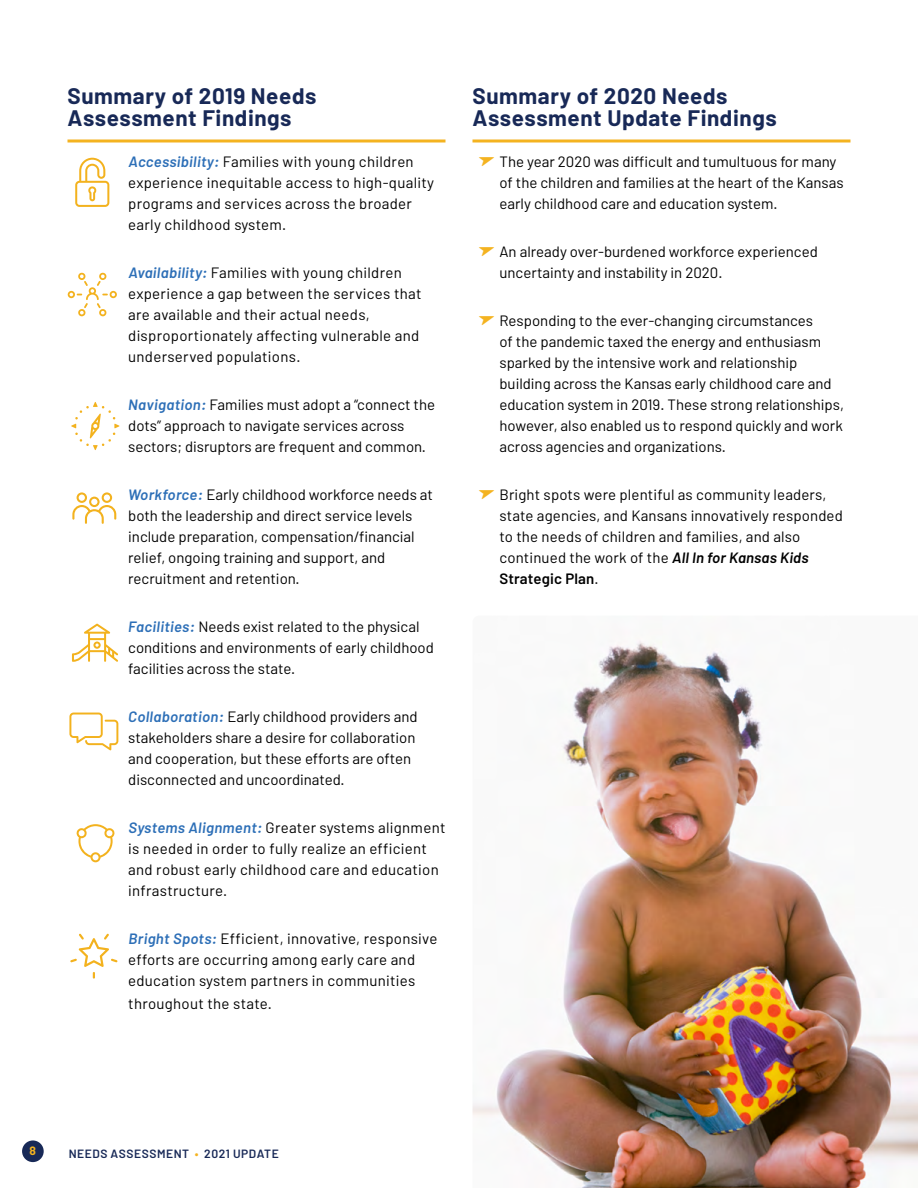
<style>
.page{position:relative;width:918px;height:1188px;background:#fff}
.page>*{position:absolute;margin:0;border:0;box-sizing:border-box;transform-origin:0 0}
.Subhead_A{font:700 22.5px/22.5px "Barlow";letter-spacing:.025em;color:#182957}
.Key_Finding{font:15px/21px "Barlow";color:#000}
.Key_Finding-2{font:15px/21px "Barlow";letter-spacing:.02em;color:#000}
.t1{font:600 12px "Barlow";letter-spacing:.04em;color:#182957}
.t2{font:700 12px "Barlow";color:#f4b320}
.s1{font-weight:600;font-style:italic;color:#2d6fb7}
.s2{font-weight:600;font-style:italic}
.s3{font-weight:600}
.s4{color:#f4b320}
</style>
<div class="page">
<div style="left:22px;top:1140px;width:22px;height:22px;background:#182957;border-radius:50%"></div>
<hr style="left:68px;top:140px;width:378px;height:2px;background:#f4b320">
<svg style="left:75px;top:158px;width:34px;height:49px"></svg>
<svg style="left:68px;top:272px;width:49px;height:44px"></svg>
<svg style="left:71px;top:402px;width:49px;height:48px"></svg>
<svg style="left:72px;top:492px;width:44px;height:32px"></svg>
<svg style="left:72px;top:624px;width:46px;height:38px"></svg>
<svg style="left:69px;top:713px;width:49px;height:37px"></svg>
<svg style="left:76px;top:824px;width:39px;height:38px"></svg>
<svg style="left:70px;top:934px;width:48px;height:45px"></svg>
<hr style="left:472px;top:140px;width:378px;height:2px;background:#f4b320">
<img style="left:472px;top:640px;width:446px;height:548px">
<h3 class="Subhead_A" style="left:68px;top:84px;width:250px">Summary of 2019 Needs<br>Assessment Findings</h3>
<p class="Key_Finding-2" style="left:128px;top:151px;width:307px"><span class="s1">Accessibility:</span> Families with young children experience inequitable access to high-quality programs and services across the broader early childhood system.</p>
<p class="Key_Finding-2" style="left:128px;top:262px;width:295px"><span class="s1">Availability:</span> Families with young children experience a gap between the services that are available and their actual needs, disproportionately affecting vulnerable and underserved populations.</p>
<p class="Key_Finding" style="left:128px;top:394px;width:308px"><span class="s1">Navigation:</span> Families must adopt a “connect the dots” approach to navigate services across sectors; disruptors are frequent and common.</p>
<p class="Key_Finding" style="left:128px;top:484px;width:306px"><span class="s1">Workforce:</span> Early childhood workforce needs at both the leadership and direct service levels include preparation, compensation/financial relief, ongoing training and support, and recruitment and retention.</p>
<p class="Key_Finding" style="left:128px;top:616px;width:307px"><span class="s1">Facilities:</span> Needs exist related to the physical conditions and environments of early childhood facilities across the state.</p>
<p class="Key_Finding" style="left:128px;top:706px;width:291px"><span class="s1">Collaboration:</span> Early childhood providers and stakeholders share a desire for collaboration and cooperation, but these efforts are often disconnected and uncoordinated.</p>
<p class="Key_Finding-2" style="left:128px;top:817px;width:319px"><span class="s1">Systems Alignment:</span> Greater systems alignment is needed in order to fully realize an efficient and robust early childhood care and education infrastructure.</p>
<p class="Key_Finding-2" style="left:128px;top:928px;width:311px"><span class="s1">Bright Spots:</span> Efficient, innovative, responsive efforts are occurring among early care and education system partners in communities</p>
<p class="Key_Finding-2" style="left:128px;top:992px;width:145px">throughout the state.</p>
<h3 class="Subhead_A" style="left:472px;top:84px;width:306px">Summary of 2020 Needs<br>Assessment Update Findings</h3>
<p class="Key_Finding" style="left:500px;top:151px;width:346px">The year 2020 was difficult and tumultuous for many of the children and families at the heart of the Kansas early childhood care and education system.</p>
<p class="Key_Finding" style="left:500px;top:241px;width:320px">An already over-burdened workforce experienced uncertainty and instability in 2020.</p>
<p class="Key_Finding" style="left:500px;top:310px;width:346px">Responding to the ever-changing circumstances<br>of the pandemic taxed the energy and enthusiasm sparked by the intensive work and relationship building across the Kansas early childhood care and education system in 2019. These strong relationships, however, also enabled us to respond quickly and work across agencies and organizations.</p>
<p class="Key_Finding" style="left:500px;top:484px;width:345px">Bright spots were plentiful as community leaders, state agencies, and Kansans innovatively responded to the needs of children and families, and also continued the work of the <span class="s2">All In for Kansas Kids </span><span class="s3">Strategic Plan</span>.</p>
<p class="t2" style="left:30px;top:1144px;width:8px">8</p>
<p class="t1" style="left:69px;top:1146px;width:212px">NEEDS ASSESSMENT <span class="s4">•</span> 2021 UPDATE</p>
</div>
